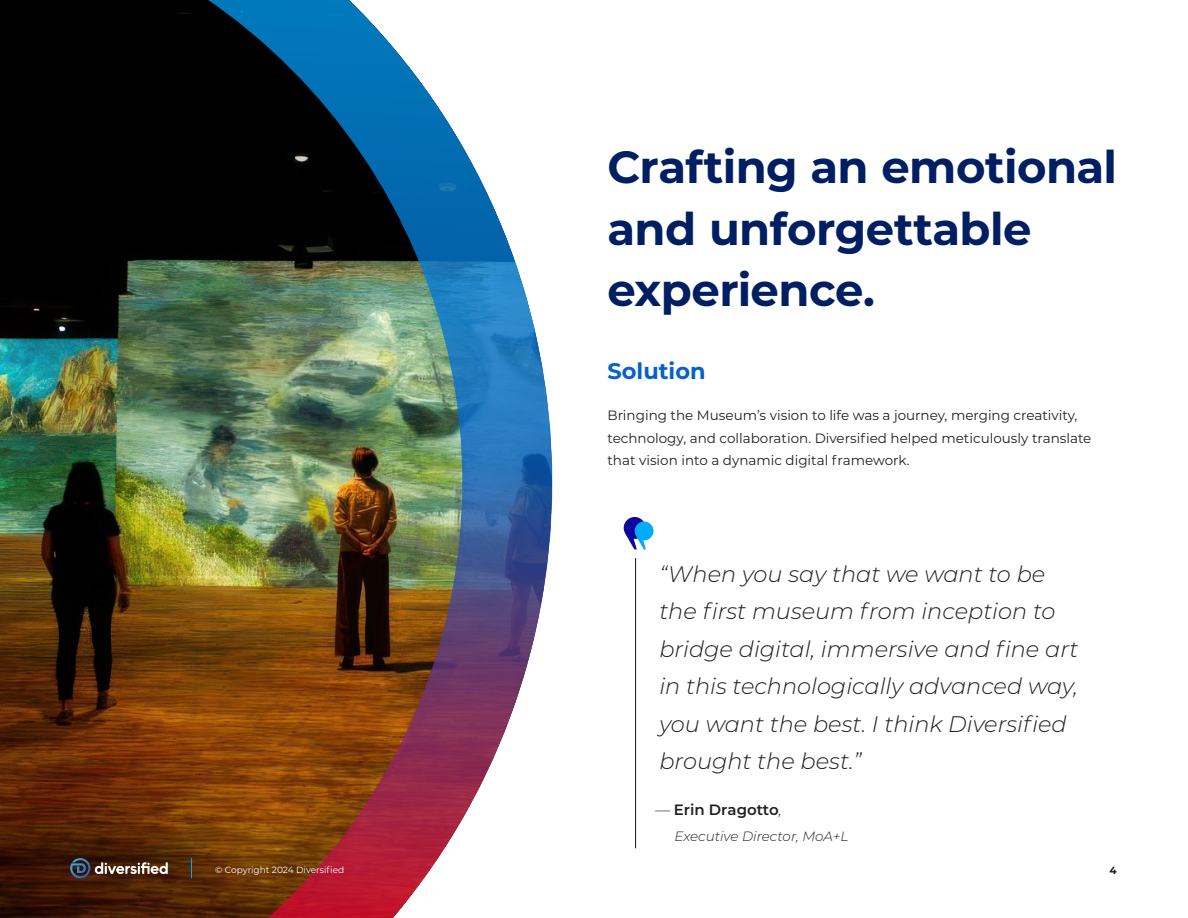
<style>
.page{position:relative;width:1188px;height:918px;background:#fff}
.page>*{position:absolute;margin:0;border:0;box-sizing:border-box;transform-origin:0 0}
.t1{font:700 45px/61.5px "Montserrat";letter-spacing:-.01em;color:#001e62}
.t2{font:italic 300 22.5px/37.5px "Montserrat";color:#231f20}
.t3{font:700 22.5px "Montserrat";color:#0762c8}
.t4{font:600 15px "Montserrat";color:#231f20}
.t5{font:13.5px/22.5px "Montserrat";color:#231f20}
.t6{font:italic 300 13.5px "Montserrat";color:#231f20}
.t7{font:700 10.5px "Montserrat";color:#231f20}
.t8{font:9px "Montserrat";color:#fff}
.s1{font-weight:300;font-style:italic}
</style>
<div class="page">
<img style="left:0;top:0;width:552px;height:918px">
<svg style="left:624px;top:517px;width:30px;height:32px"></svg>
<hr style="left:635px;top:558px;width:1px;height:290px;background:#080e2b">
<svg style="left:191px;top:858px;width:1px;height:20px"></svg>
<svg style="left:70px;top:858px;width:98px;height:20px;background:#614f45"></svg>
<p class="t1" style="left:608px;top:135px;width:511px">Crafting an emotional and unforgettable experience.</p>
<p class="t3" style="left:608px;top:354px;width:100px">Solution</p>
<p class="t5" style="left:608px;top:404px;width:485px">Bringing the Museum’s vision to life was a journey, merging creativity, technology, and collaboration. Diversified helped meticulously translate that vision into a dynamic digital framework.</p>
<p class="t2" style="left:659px;top:554px;width:421px">“When you say that we want to be the first museum from inception to bridge digital, immersive and fine art in this technologically advanced way, you want the best. I think Diversified brought the best.”</p>
<p class="t4" style="left:655px;top:799px;width:128px"><span class="s1">—</span> Erin Dragotto<span class="s1">,</span></p>
<p class="t6" style="left:675px;top:827px;width:175px">Executive Director, MoA+L</p>
<p class="t8" style="left:215px;top:863px;width:131px">© Copyright 2024 Diversified</p>
<p class="t7" style="left:1109px;top:863px;width:9px">4</p>
</div>
